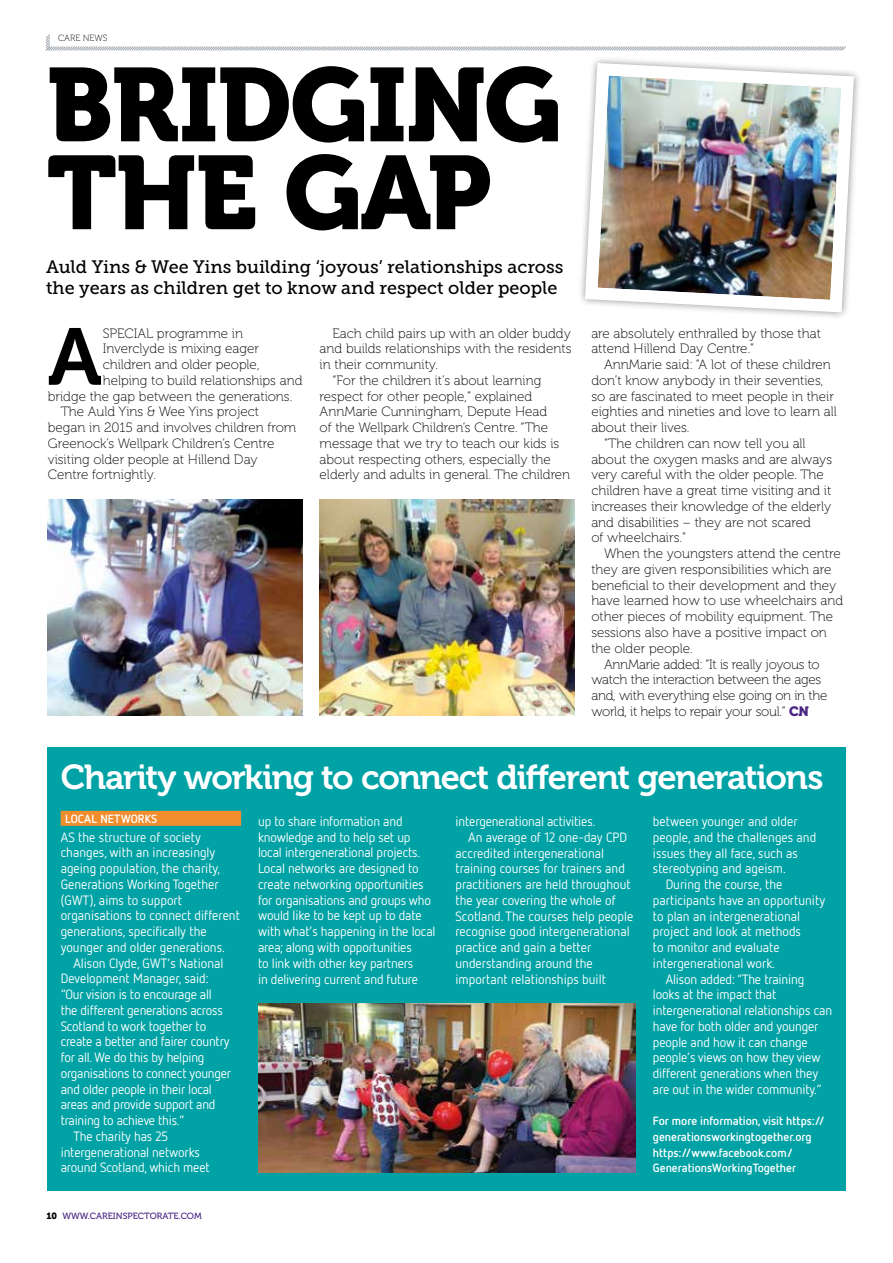
<style>
.page{position:relative;width:893px;height:1263px;background:#fff}
.page>*{position:absolute;margin:0;border:0;box-sizing:border-box;transform-origin:0 0}
.t1{font:103.35px/87.9px "Museo 900";letter-spacing:-.01em;color:#000}
.t2{font:80.1px "Museo 700";color:#000}
.t3{font:34.5px "Museo 700";letter-spacing:-.035em;color:#fff}
.t4{font:18px/21.6px "Museo Slab 500";color:#000}
.t5{font:13.5px/15.8px "Netto OT";letter-spacing:-.01em;color:#fff}
.t6{font:13.5px/15.8px "Museo 100";color:#000}
.t7{font:13.5px "Museo 100";letter-spacing:-.02em;color:#000}
.t8{font:700 12px/15.8px "Netto OT";color:#fff}
.t9{font:9px "Museo 500";color:#4a2683}
.t10{font:9px "Museo 100";color:#000}
.s1{font-family:"Museo 900";color:#4a2683}
.s2{font-family:"Museo 900";color:#000}
</style>
<div class="page">
<svg style="left:45px;top:34px;width:801px;height:17px"></svg>
<div style="left:48px;top:747px;width:798px;height:444px;background:#00a2a5"></div>
<div style="left:61px;top:811px;width:180px;height:15px;background:#f28d2e"></div>
<img style="left:258px;top:1003px;width:378px;height:169px">
<img style="left:320px;top:500px;width:254px;height:216px">
<img style="left:48px;top:500px;width:255px;height:216px">
<img style="left:581px;top:59px;width:278px;height:258px">
<p class="t10" style="left:58px;top:33px;width:51px">CARE NEWS</p>
<h1 class="t1" style="left:47px;top:62px;width:516px">BRIDGING<br>THE GAP</h1>
<h3 class="t4" style="left:46px;top:256px;width:519px">Auld Yins &amp; Wee Yins building ‘joyous’ relationships across the years as children get to know and respect older people</h3>
<h2 class="t2" style="left:48px;top:313px;width:55px">A</h2>
<p class="t6" style="left:103px;top:325px;width:142px">SPECIAL programme in</p>
<p class="t6" style="left:103px;top:341px;width:158px">Inverclyde is mixing eager</p>
<p class="t6" style="left:103px;top:357px;width:158px">children and older people,</p>
<p class="t6" style="left:103px;top:373px;width:201px">helping to build relationships and</p>
<p class="t6" style="left:48px;top:388px;width:246px">bridge the gap between the generations.</p>
<p class="t6" style="left:61px;top:404px;width:200px">The Auld Yins &amp; Wee Yins project</p>
<p class="t6" style="left:48px;top:420px;width:250px">began in 2015 and involves children from</p>
<p class="t6" style="left:48px;top:436px;width:228px">Greenock’s Wellpark Children’s Centre</p>
<p class="t6" style="left:48px;top:451px;width:211px">visiting older people at Hillend Day</p>
<p class="t6" style="left:48px;top:467px;width:110px">Centre fortnightly.</p>
<p class="t6" style="left:332px;top:325px;width:240px">Each child pairs up with an older buddy</p>
<p class="t6" style="left:320px;top:341px;width:253px">and builds relationships with the residents</p>
<p class="t6" style="left:320px;top:357px;width:120px">in their community.</p>
<p class="t6" style="left:332px;top:373px;width:210px">“For the children it’s about learning</p>
<p class="t6" style="left:320px;top:388px;width:214px">respect for other people,” explained</p>
<p class="t6" style="left:320px;top:404px;width:229px">AnnMarie Cunningham, Depute Head</p>
<p class="t6" style="left:320px;top:420px;width:230px">of the Wellpark Children’s Centre. “The</p>
<p class="t6" style="left:320px;top:436px;width:241px">message that we try to teach our kids is</p>
<p class="t6" style="left:320px;top:451px;width:233px">about respecting others, especially the</p>
<p class="t6" style="left:320px;top:467px;width:252px">elderly and adults in general. The children</p>
<p class="t6" style="left:591px;top:325px;width:231px">are absolutely enthralled by those that attend Hillend Day Centre.”</p>
<p class="t6" style="left:604px;top:357px;width:228px">AnnMarie said: “A lot of these children</p>
<p class="t6" style="left:591px;top:373px;width:234px">don’t know anybody in their seventies,</p>
<p class="t6" style="left:591px;top:388px;width:244px">so are fascinated to meet people in their</p>
<p class="t6" style="left:591px;top:404px;width:247px">eighties and nineties and love to learn all</p>
<p class="t6" style="left:591px;top:420px;width:100px">about their lives.</p>
<p class="t6" style="left:604px;top:436px;width:203px">“The children can now tell you all</p>
<p class="t6" style="left:591px;top:451px;width:242px">about the oxygen masks and are always</p>
<p class="t6" style="left:591px;top:467px;width:234px">very careful with the older people. The</p>
<p class="t6" style="left:591px;top:483px;width:242px">children have a great time visiting and it</p>
<p class="t6" style="left:591px;top:499px;width:241px">increases their knowledge of the elderly</p>
<p class="t6" style="left:591px;top:514px;width:221px">and disabilities – they are not scared</p>
<p class="t6" style="left:591px;top:530px;width:96px">of wheelchairs.”</p>
<p class="t6" style="left:604px;top:546px;width:238px">When the youngsters attend the centre</p>
<p class="t6" style="left:591px;top:562px;width:242px">they are given responsibilities which are</p>
<p class="t6" style="left:591px;top:577px;width:247px">beneficial to their development and they</p>
<p class="t6" style="left:591px;top:593px;width:253px">have learned how to use wheelchairs and</p>
<p class="t6" style="left:591px;top:609px;width:243px">other pieces of mobility equipment. The</p>
<p class="t6" style="left:591px;top:625px;width:237px">sessions also have a positive impact on</p>
<p class="t6" style="left:591px;top:640px;width:103px">the older people.</p>
<p class="t7" style="left:604px;top:657px;width:217px">AnnMarie added: “It is really joyous to</p>
<p class="t7" style="left:591px;top:672px;width:232px">watch the interaction between the ages</p>
<p class="t7" style="left:591px;top:688px;width:238px">and, with everything else going on in the</p>
<p class="t7" style="left:591px;top:704px;width:219px">world, it helps to repair your soul.” <span class="s1">CN</span></p>
<h3 class="t3" style="left:61px;top:758px;width:764px">Charity working to connect different generations</h3>
<p class="t8" style="left:65px;top:810px;width:94px">LOCAL NETWORKS</p>
<p class="t5" style="left:61px;top:829px;width:181px">AS the structure of society changes, with an increasingly ageing population, the charity,<br>Generations Working Together (GWT), aims to support organisations to connect different generations, specifically the younger and older generations.</p>
<p class="t5" style="left:73px;top:955px;width:151px">Alison Clyde, GWT’s National</p>
<p class="t5" style="left:61px;top:970px;width:149px">Development Manager, said:</p>
<p class="t5" style="left:61px;top:986px;width:153px">“Our vision is to encourage all</p>
<p class="t5" style="left:61px;top:1002px;width:164px">the different generations across</p>
<p class="t5" style="left:61px;top:1018px;width:147px">Scotland to work together to</p>
<p class="t5" style="left:61px;top:1033px;width:170px">create a better and fairer country</p>
<p class="t5" style="left:61px;top:1049px;width:145px">for all. We do this by helping</p>
<p class="t5" style="left:61px;top:1065px;width:172px">organisations to connect younger</p>
<p class="t5" style="left:61px;top:1081px;width:153px">and older people in their local</p>
<p class="t5" style="left:61px;top:1096px;width:156px">areas and provide support and</p>
<p class="t5" style="left:61px;top:1112px;width:125px">training to achieve this.”</p>
<p class="t5" style="left:73px;top:1128px;width:96px">The charity has 25</p>
<p class="t5" style="left:61px;top:1144px;width:141px">intergenerational networks</p>
<p class="t5" style="left:61px;top:1159px;width:151px">around Scotland, which meet</p>
<p class="t9" style="left:46px;top:1211px;width:157px"><span class="s2">10</span> WWW.CAREINSPECTORATE.COM</p>
<p class="t5" style="left:258px;top:813px;width:179px">up to share information and knowledge and to help set up local intergenerational projects.<br>Local networks are designed to create networking opportunities for organisations and groups who would like to be kept up to date with what’s happening in the local area; along with opportunities<br>to link with other key partners<br>in delivering current and future</p>
<p class="t5" style="left:455px;top:813px;width:141px">intergenerational activities.</p>
<p class="t5" style="left:468px;top:829px;width:160px">An average of 12 one-day CPD</p>
<p class="t5" style="left:455px;top:844px;width:150px">accredited intergenerational</p>
<p class="t5" style="left:455px;top:860px;width:171px">training courses for trainers and</p>
<p class="t5" style="left:455px;top:876px;width:177px">practitioners are held throughout</p>
<p class="t5" style="left:455px;top:892px;width:162px">the year covering the whole of</p>
<p class="t5" style="left:455px;top:908px;width:179px">Scotland. The courses help people</p>
<p class="t5" style="left:455px;top:923px;width:176px">recognise good intergenerational</p>
<p class="t5" style="left:455px;top:939px;width:137px">practice and gain a better</p>
<p class="t5" style="left:455px;top:955px;width:139px">understanding around the</p>
<p class="t5" style="left:455px;top:971px;width:152px">important relationships built</p>
<p class="t5" style="left:653px;top:813px;width:146px">between younger and older</p>
<p class="t5" style="left:653px;top:829px;width:165px">people, and the challenges and</p>
<p class="t5" style="left:653px;top:845px;width:147px">issues they all face, such as</p>
<p class="t5" style="left:653px;top:860px;width:134px">stereotyping and ageism.</p>
<p class="t5" style="left:666px;top:876px;width:118px">During the course, the</p>
<p class="t5" style="left:653px;top:892px;width:174px">participants have an opportunity</p>
<p class="t5" style="left:653px;top:908px;width:149px">to plan an intergenerational</p>
<p class="t5" style="left:653px;top:923px;width:150px">project and look at methods</p>
<p class="t5" style="left:653px;top:939px;width:128px">to monitor and evaluate</p>
<p class="t5" style="left:653px;top:955px;width:124px">intergenerational work.</p>
<p class="t5" style="left:666px;top:971px;width:140px">Alison added: “The training</p>
<p class="t5" style="left:653px;top:986px;width:125px">looks at the impact that</p>
<p class="t5" style="left:653px;top:1002px;width:181px">intergenerational relationships can</p>
<p class="t5" style="left:653px;top:1018px;width:167px">have for both older and younger</p>
<p class="t5" style="left:653px;top:1034px;width:156px">people and how it can change</p>
<p class="t5" style="left:653px;top:1049px;width:169px">people’s views on how they view</p>
<p class="t5" style="left:653px;top:1065px;width:167px">different generations when they</p>
<p class="t5" style="left:653px;top:1081px;width:170px">are out in the wider community.”</p>
<p class="t8" style="left:653px;top:1113px;width:174px">For more information, visit https:// generationsworkingtogether.org https://www.facebook.com/ GenerationsWorkingTogether</p>
</div>
